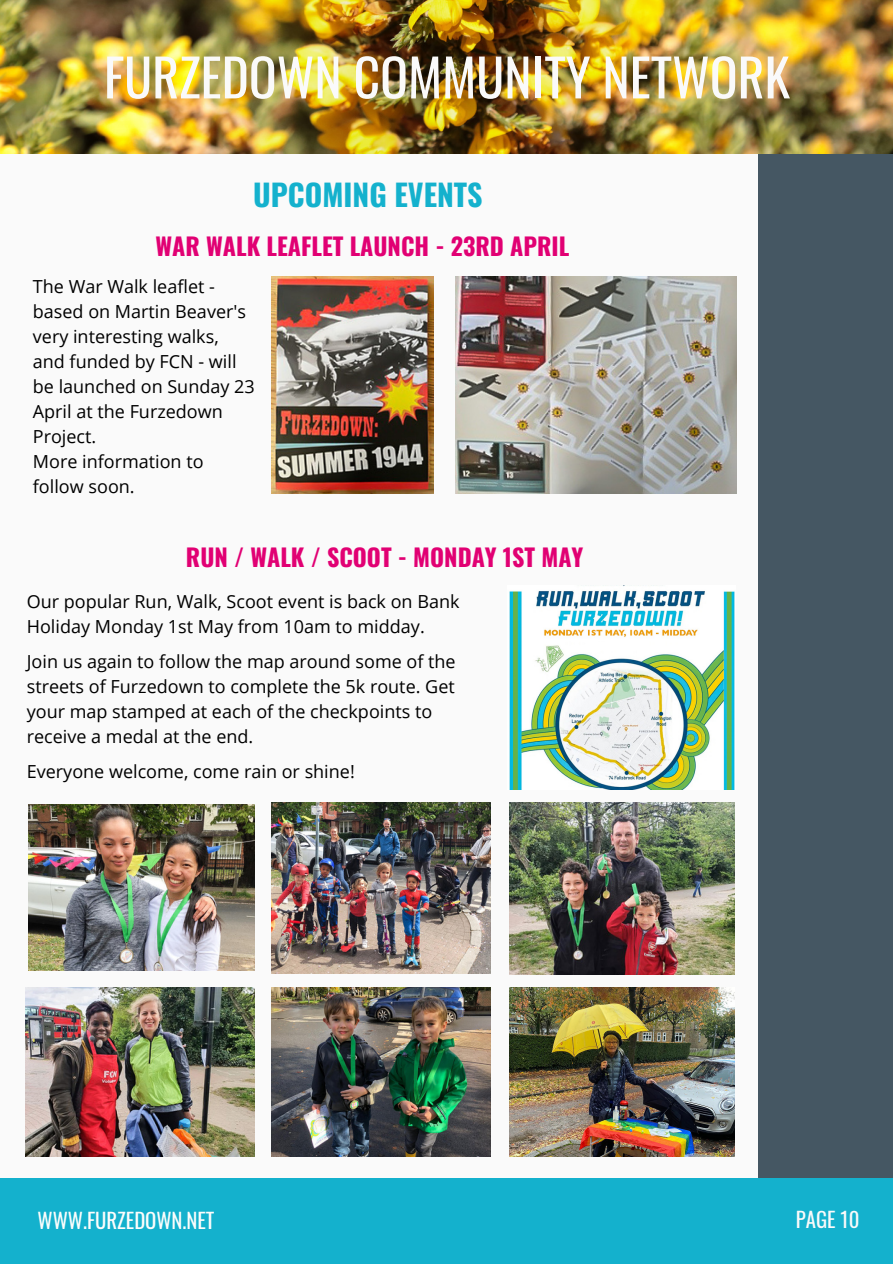
<style>
.page{position:relative;width:893px;height:1264px;background:#fff}
.page>*{position:absolute;margin:0;border:0;box-sizing:border-box;transform-origin:0 0}
.t1{font:51.6px "Oswald";color:#fafafa}
.t2{font:700 30px "Oswald";color:#14b1cd}
.t3{font:700 24px "Oswald";color:#e10073}
.t4{font:20.85px "Oswald";color:#fcfdfc}
.t5{font:20.85px "Oswald";color:#fafafa}
.t6{font:18px/25px "Open Sans";color:#000}
</style>
<div class="page">
<div style="left:0;top:0;width:892px;height:1263px;background:#fafafa"></div>
<div style="left:758px;top:152px;width:134px;height:1025px;background:#455763"></div>
<div style="left:1px;top:1177px;width:891px;height:86px;background:#14b1cd"></div>
<img style="left:0;top:0;width:892px;height:153px">
<img style="left:271px;top:987px;width:220px;height:169px">
<img style="left:25px;top:987px;width:230px;height:169px">
<img style="left:28px;top:805px;width:227px;height:165px">
<img style="left:509px;top:802px;width:225px;height:172px">
<img style="left:509px;top:585px;width:226px;height:205px">
<img style="left:271px;top:802px;width:220px;height:171px">
<img style="left:509px;top:987px;width:225px;height:169px">
<img style="left:455px;top:276px;width:281px;height:217px">
<img style="left:271px;top:276px;width:162px;height:217px">
<h1 class="t1" style="left:104px;top:37px;width:687px">FURZEDOWN COMMUNITY NETWORK</h1>
<h2 class="t2" style="left:253px;top:171px;width:231px">UPCOMING EVENTS</h2>
<h3 class="t3" style="left:155px;top:227px;width:415px">WAR WALK LEAFLET LAUNCH - 23RD APRIL</h3>
<p class="t6" style="left:33px;top:273px;width:223px">The War Walk leaflet - based on Martin Beaver's very interesting walks, and funded by FCN - will be launched on Sunday 23<br>April at the Furzedown<br>Project.<br>More information to follow soon.</p>
<h3 class="t3" style="left:186px;top:538px;width:399px">RUN / WALK / SCOOT - MONDAY 1ST MAY</h3>
<p class="t6" style="left:27px;top:588px;width:434px">Our popular Run, Walk, Scoot event is back on Bank<br>Holiday Monday 1st May from 10am to midday.</p>
<p class="t6" style="left:27px;top:648px;width:430px">Join us again to follow the map around some of the streets of Furzedown to complete the 5k route. Get your map stamped at each of the checkpoints to receive a medal at the end.</p>
<p class="t6" style="left:27px;top:758px;width:329px">Everyone welcome, come rain or shine!</p>
<p class="t4" style="left:38px;top:1203px;width:178px">WWW.FURZEDOWN.NET</p>
<p class="t5" style="left:795px;top:1202px;width:65px">PAGE 10</p>
</div>
